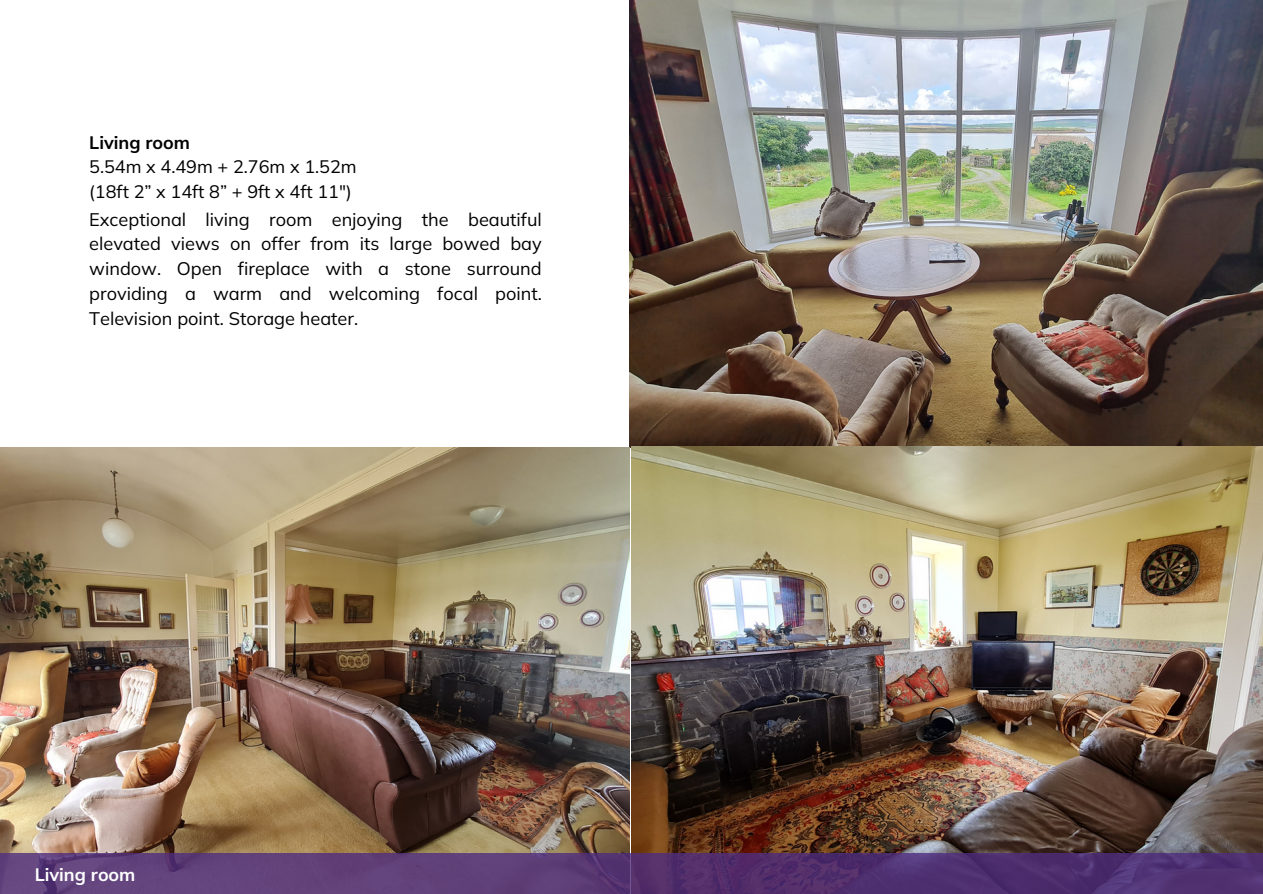
<style>
.page{position:relative;width:1263px;height:894px;background:#fff}
.page>*{position:absolute;margin:0;border:0;box-sizing:border-box;transform-origin:0 0}
.t1{font:18.15px/24.8px "Mulish";color:#000;text-align:justify}
.t2{font:18px "Mulish";color:#000}
.t3{font:700 18px "Mulish";color:#fff}
.t4{font:700 18px "Mulish";color:#000}
</style>
<div class="page">
<img style="left:630px;top:0;width:633px;height:893px">
<img style="left:0;top:447px;width:629px;height:406px">
<svg style="left:0;top:853px;width:1262px;height:40px"></svg>
<p class="t4" style="left:89px;top:131px;width:102px">Living room</p>
<p class="t2" style="left:89px;top:155px;width:269px">5.54m x 4.49m + 2.76m x 1.52m</p>
<p class="t2" style="left:89px;top:179px;width:264px">(18ft 2” x 14ft 8” + 9ft x 4ft 11")</p>
<p class="t1" style="left:89px;top:206px;width:454px">Exceptional living room enjoying the beautiful elevated views on offer from its large bowed bay window. Open fireplace with a stone surround providing a warm and welcoming focal point.<br>Television point. Storage heater.</p>
<p class="t3" style="left:35px;top:862px;width:102px">Living room</p>
</div>
